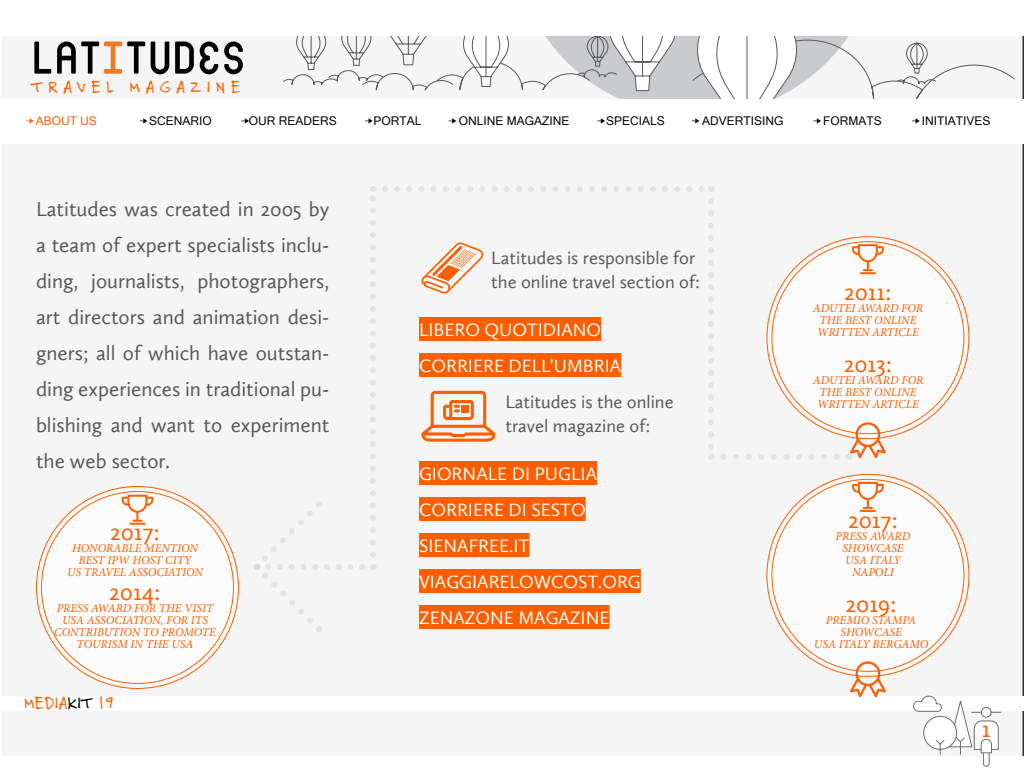
<style>
.page{position:relative;width:1024px;height:768px;background:#fff}
.page>*{position:absolute;margin:0;border:0;box-sizing:border-box;transform-origin:0 0}
.t1{font:24px "Calluna Sans W01";color:#ff5e00}
.t2{font:21px/36px "Calluna Sans W01";color:#58585b;text-align:justify}
.t3{font:18.4px/36px "Calluna Sans W01";color:#fff}
.t4{font:18.4px/24px "Calluna Sans W01";color:#58585b}
.t5{font:18px "Felt Tip Roman";letter-spacing:.3em;color:#ff5e00}
.t6{font:18px "Felt Tip Roman";color:#ff5e00}
.t7{font:italic 12px/12px "Minion Pro";color:#ff5e00;text-align:center}
.t8{font:12px "Microsoft Sans Serif";color:#000}
.t9{font:12px "Microsoft Sans Serif";color:#ff5e00}
.s1{color:#000}
</style>
<div class="page">
<div style="left:34px;top:36px;width:990px;height:720px;background:#f5f5f5"></div>
<svg style="left:676px;top:36px;width:16px;height:63px"></svg>
<svg style="left:797px;top:36px;width:218px;height:63px"></svg>
<svg style="left:897px;top:42px;width:39px;height:53px"></svg>
<svg style="left:283px;top:36px;width:393px;height:63px"></svg>
<div style="left:0;top:99px;width:1024px;height:45px;background:#fff"></div>
<div style="left:0;top:696px;width:1024px;height:15px;background:#fff"></div>
<svg style="left:913px;top:696px;width:88px;height:71px"></svg>
<svg style="left:34px;top:42px;width:17px;height:32px"></svg>
<svg style="left:57px;top:42px;width:88px;height:32px"></svg>
<svg style="left:151px;top:42px;width:18px;height:32px"></svg>
<svg style="left:175px;top:41px;width:19px;height:33px"></svg>
<svg style="left:200px;top:42px;width:18px;height:32px"></svg>
<svg style="left:224px;top:42px;width:19px;height:32px"></svg>
<div style="left:769px;top:477px;width:197px;height:197px;background:#fff;border-radius:50%"></div>
<div style="left:769px;top:239px;width:197px;height:197px;background:#fff;border-radius:50%"></div>
<div style="left:419px;top:317px;width:182px;height:24px;background:#ff5e00"></div>
<div style="left:419px;top:353px;width:202px;height:24px;background:#ff5e00"></div>
<div style="left:419px;top:461px;width:178px;height:24px;background:#ff5e00"></div>
<div style="left:419px;top:497px;width:167px;height:24px;background:#ff5e00"></div>
<div style="left:419px;top:533px;width:110px;height:24px;background:#ff5e00"></div>
<div style="left:419px;top:569px;width:222px;height:24px;background:#ff5e00"></div>
<div style="left:419px;top:605px;width:191px;height:24px;background:#ff5e00"></div>
<svg style="left:421px;top:391px;width:74px;height:51px"></svg>
<div style="left:462px;top:405px;width:7px;height:7px;background:#ff5e00"></div>
<svg style="left:421px;top:242px;width:62px;height:52px"></svg>
<svg style="left:852px;top:244px;width:32px;height:30px"></svg>
<svg style="left:852px;top:482px;width:32px;height:30px"></svg>
<svg style="left:850px;top:661px;width:36px;height:36px"></svg>
<svg style="left:385px;top:186px;width:320px;height:6px"></svg>
<svg style="left:723px;top:454px;width:119px;height:6px"></svg>
<svg style="left:708px;top:201px;width:6px;height:259px"></svg>
<svg style="left:848px;top:422px;width:38px;height:38px"></svg>
<div style="left:39px;top:489px;width:197px;height:197px;background:#fff;border-radius:50%"></div>
<svg style="left:121px;top:495px;width:33px;height:30px"></svg>
<div style="left:252px;top:186px;width:124px;height:447px;background:#f5f5f5"></div>
<svg style="left:692px;top:36px;width:105px;height:63px"></svg>
<h3 class="t5" style="left:31px;top:75px;width:211px">TRAVEL MAGAZINE</h3>
<p class="t9" style="left:26px;top:114px;width:73px">➙ ABOUT US</p>
<p class="t8" style="left:149px;top:114px;width:64px">SCENARIO</p>
<p class="t8" style="left:249px;top:114px;width:89px">OUR READERS</p>
<p class="t8" style="left:374px;top:114px;width:50px">PORTAL</p>
<p class="t8" style="left:459px;top:114px;width:112px">ONLINE MAGAZINE</p>
<p class="t8" style="left:606px;top:114px;width:60px">SPECIALS</p>
<p class="t8" style="left:702px;top:114px;width:83px">ADVERTISING</p>
<p class="t8" style="left:823px;top:114px;width:60px">FORMATS</p>
<p class="t8" style="left:922px;top:114px;width:70px">INITIATIVES</p>
<p class="t2" style="left:36px;top:191px;width:295px">Latitudes was created in 2005 by a team of expert specialists inclu&shy;ding, journalists, photographers, art directors and animation desi&shy;gners; all of which have outstan&shy;ding experiences in traditional pu&shy;blishing and want to experiment the web sector.</p>
<h1 class="t1" style="left:110px;top:519px;width:51px">2017:</h1>
<p class="t7" style="left:67px;top:542px;width:137px">HONORABLE MENTION<br>BEST IPW HOST CITY<br>US TRAVEL ASSOCIATION</p>
<h1 class="t1" style="left:109px;top:579px;width:53px">2014:</h1>
<p class="t7" style="left:54px;top:602px;width:163px">PRESS AWARD FOR THE VISIT<br>USA ASSOCIATION, FOR ITS<br>CONTRIBUTION TO PROMOTE<br>TOURISM IN THE USA</p>
<h3 class="t6" style="left:24px;top:691px;width:91px">MEDIA<span class="s1">KIT</span> 19</h3>
<h3 class="t4" style="left:491px;top:246px;width:210px">Latitudes is responsible for the online travel section of:</h3>
<h3 class="t3" style="left:419px;top:312px;width:204px">LIBERO QUOTIDIANO<br>CORRIERE DELL’UMBRIA</h3>
<h3 class="t4" style="left:505px;top:390px;width:170px">Latitudes is the online travel magazine of:</h3>
<h3 class="t3" style="left:419px;top:456px;width:223px">GIORNALE DI PUGLIA<br>CORRIERE DI SESTO<br>SIENAFREE.IT<br>VIAGGIARELOWCOST.ORG<br>ZENAZONE MAGAZINE</h3>
<h1 class="t1" style="left:844px;top:279px;width:49px">2011:</h1>
<p class="t7" style="left:813px;top:302px;width:112px">ADUTEI AWARD FOR<br>THE BEST ONLINE<br>WRITTEN ARTICLE</p>
<h1 class="t1" style="left:844px;top:351px;width:50px">2013:</h1>
<p class="t7" style="left:813px;top:374px;width:112px">ADUTEI AWARD FOR<br>THE BEST ONLINE<br>WRITTEN ARTICLE</p>
<h1 class="t1" style="left:848px;top:507px;width:51px">2017:</h1>
<p class="t7" style="left:836px;top:530px;width:76px">PRESS AWARD<br>SHOWCASE<br>USA ITALY<br>NAPOLI</p>
<h1 class="t1" style="left:846px;top:591px;width:53px">2019:</h1>
<p class="t7" style="left:814px;top:614px;width:116px">PREMIO STAMPA<br>SHOWCASE<br>USA ITALY BERGAMO</p>
<h1 class="t1" style="left:982px;top:716px;width:10px">1</h1>
</div>
